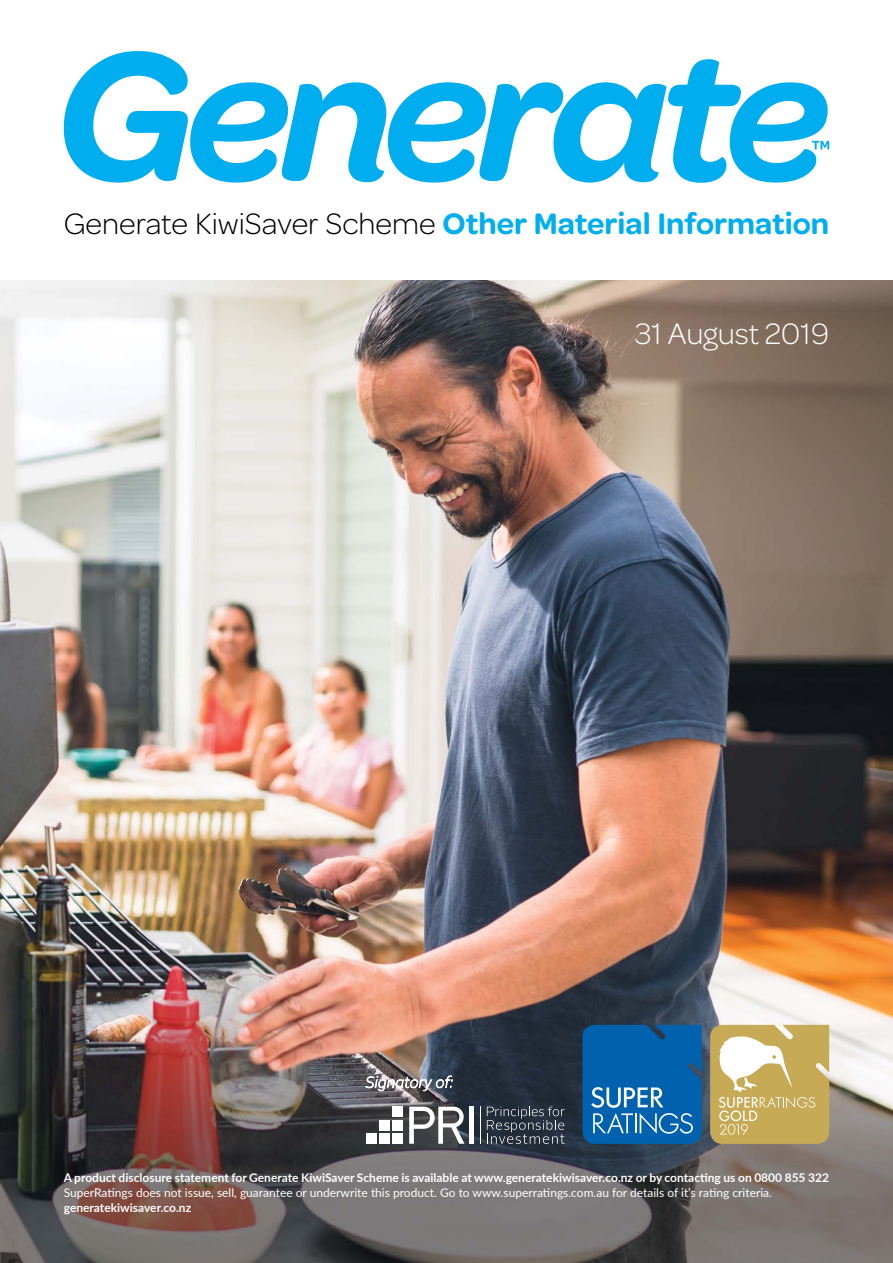
<style>
.page{position:relative;width:893px;height:1263px;background:#fff}
.page>*{position:absolute;margin:0;border:0;box-sizing:border-box;transform-origin:0 0}
.t1{font:600 31.5px "Omnes";color:#00aeef}
.t2{font:300 31.5px "Omnes";color:#fff}
.t3{font:700 12px "Lato";color:#fff}
.t4{font:12px "Lato";color:#fff}
.s1{font-weight:300;color:#000}
</style>
<div class="page">
<img style="left:0;top:281px;width:893px;height:982px">
<div style="left:393px;top:1107px;width:10px;height:10px;background:#fff"></div>
<div style="left:393px;top:1120px;width:10px;height:10px;background:#fff"></div>
<div style="left:393px;top:1133px;width:10px;height:11px;background:#fff"></div>
<div style="left:379px;top:1120px;width:11px;height:10px;background:#fff"></div>
<div style="left:379px;top:1133px;width:11px;height:11px;background:#fff"></div>
<div style="left:366px;top:1133px;width:10px;height:11px;background:#fff"></div>
<svg style="left:409px;top:1107px;width:55px;height:37px"></svg>
<div style="left:469px;top:1107px;width:5px;height:37px;background:#fff"></div>
<hr style="left:480px;top:1107px;width:1px;height:37px;background:#fff">
<svg style="left:487px;top:1106px;width:78px;height:38px;background:#424b56"></svg>
<svg style="left:365px;top:1075px;width:88px;height:16px"></svg>
<svg style="left:64px;top:51px;width:765px;height:132px"></svg>
<svg style="left:583px;top:1025px;width:119px;height:119px;background:#146cb2"></svg>
<svg style="left:710px;top:1025px;width:119px;height:119px;background:#cfb975"></svg>
<h1 class="t1" style="left:64px;top:205px;width:767px"><span class="s1">Generate KiwiSaver Scheme</span> Other Material Information</h1>
<h1 class="t2" style="left:635px;top:316px;width:196px">31 August 2019</h1>
<p class="t3" style="left:64px;top:1169px;width:767px">A product disclosure statement for Generate KiwiSaver Scheme is available at www.generatekiwisaver.co.nz or by contacting us on 0800 855 322</p>
<p class="t4" style="left:64px;top:1184px;width:710px">SuperRatings does not issue, sell, guarantee or underwrite this product. Go to www.superratings.com.au for details of it’s rating criteria.</p>
<p class="t3" style="left:64px;top:1199px;width:129px">generatekiwisaver.co.nz</p>
</div>
